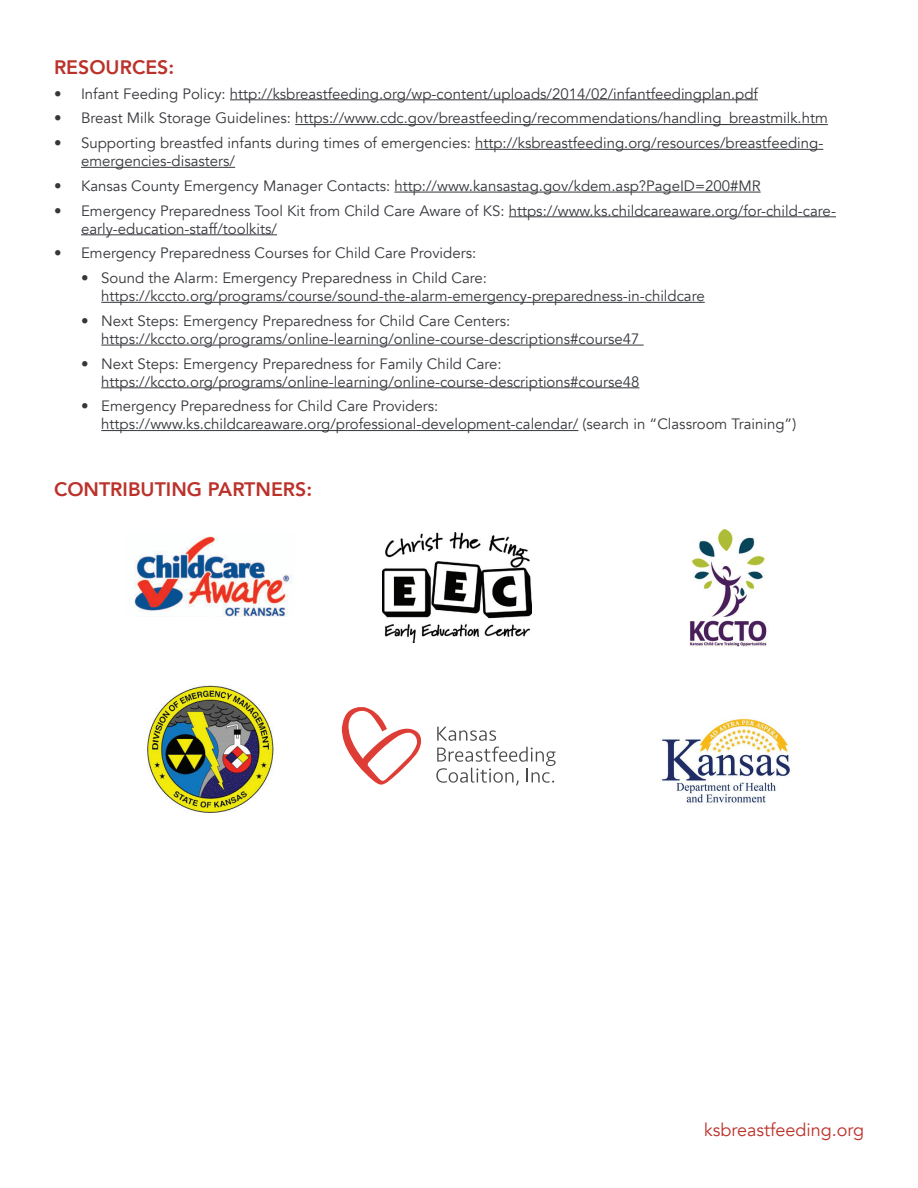
<style>
.page{position:relative;width:918px;height:1188px;background:#fff}
.page>*{position:absolute;margin:0;border:0;box-sizing:border-box;transform-origin:0 0}
.t1{font:800 19.5px "Avenir";color:#bb322b}
.t2{font:18px "Avenir";color:#bb322b}
.t3{font:15px/18px "Avenir";color:#35373b}
</style>
<div class="page">
<hr style="left:230px;top:99px;width:528px;height:1px;background:#35373b">
<hr style="left:295px;top:124px;width:533px;height:1px;background:#35373b">
<hr style="left:475px;top:149px;width:348px;height:1px;background:#35373b">
<hr style="left:81px;top:167px;width:154px;height:1px;background:#35373b">
<hr style="left:394px;top:192px;width:367px;height:1px;background:#35373b">
<hr style="left:509px;top:216px;width:327px;height:1px;background:#35373b">
<hr style="left:81px;top:234px;width:196px;height:1px;background:#35373b">
<hr style="left:101px;top:302px;width:604px;height:1px;background:#35373b">
<hr style="left:101px;top:345px;width:543px;height:1px;background:#35373b">
<hr style="left:101px;top:387px;width:538px;height:1px;background:#35373b">
<hr style="left:101px;top:430px;width:477px;height:1px;background:#35373b">
<img style="left:134px;top:536px;width:158px;height:81px">
<img style="left:690px;top:528px;width:77px;height:119px">
<img style="left:662px;top:718px;width:128px;height:86px">
<svg style="left:342px;top:707px;width:80px;height:78px"></svg>
<svg style="left:437px;top:727px;width:59px;height:14px"></svg>
<svg style="left:436px;top:747px;width:120px;height:39px"></svg>
<img style="left:383px;top:533px;width:148px;height:110px">
<img style="left:147px;top:686px;width:127px;height:126px">
<p class="t1" style="left:54px;top:52px;width:122px">RESOURCES:</p>
<p class="t3" style="left:54px;top:85px;width:705px">• Infant Feeding Policy: http://ksbreastfeeding.org/wp-content/uploads/2014/02/infantfeedingplan.pdf</p>
<p class="t3" style="left:54px;top:110px;width:775px">• Breast Milk Storage Guidelines: https://www.cdc.gov/breastfeeding/recommendations/handling_breastmilk.htm</p>
<p class="t3" style="left:81px;top:134px;width:744px;text-indent:-27px">• Supporting breastfed infants during times of emergencies: http://ksbreastfeeding.org/resources/breastfeeding&shy;emergencies-disasters/</p>
<p class="t3" style="left:54px;top:177px;width:708px">• Kansas County Emergency Manager Contacts: http://www.kansastag.gov/kdem.asp?PageID=200#MR</p>
<p class="t3" style="left:81px;top:202px;width:757px;text-indent:-27px">• Emergency Preparedness Tool Kit from Child Care Aware of KS: https://www.ks.childcareaware.org/for-child-care&shy;early-education-staff/toolkits/</p>
<p class="t3" style="left:54px;top:245px;width:424px">• Emergency Preparedness Courses for Child Care Providers:</p>
<p class="t3" style="left:101px;top:269px;width:605px;text-indent:-20px">• Sound the Alarm: Emergency Preparedness in Child Care: https://kccto.org/programs/course/sound-the-alarm-emergency-preparedness-in-childcare</p>
<p class="t3" style="left:101px;top:312px;width:540px;text-indent:-20px">• Next Steps: Emergency Preparedness for Child Care Centers: https://kccto.org/programs/online-learning/online-course-descriptions#course47</p>
<p class="t3" style="left:101px;top:355px;width:540px;text-indent:-20px">• Next Steps: Emergency Preparedness for Family Child Care: https://kccto.org/programs/online-learning/online-course-descriptions#course48</p>
<p class="t3" style="left:101px;top:398px;width:697px;text-indent:-20px">• Emergency Preparedness for Child Care Providers: https://www.ks.childcareaware.org/professional-development-calendar/ (search in “Classroom Training”)</p>
<p class="t1" style="left:54px;top:474px;width:260px">CONTRIBUTING PARTNERS:</p>
<p class="t2" style="left:704px;top:1119px;width:161px">ksbreastfeeding.org</p>
</div>
